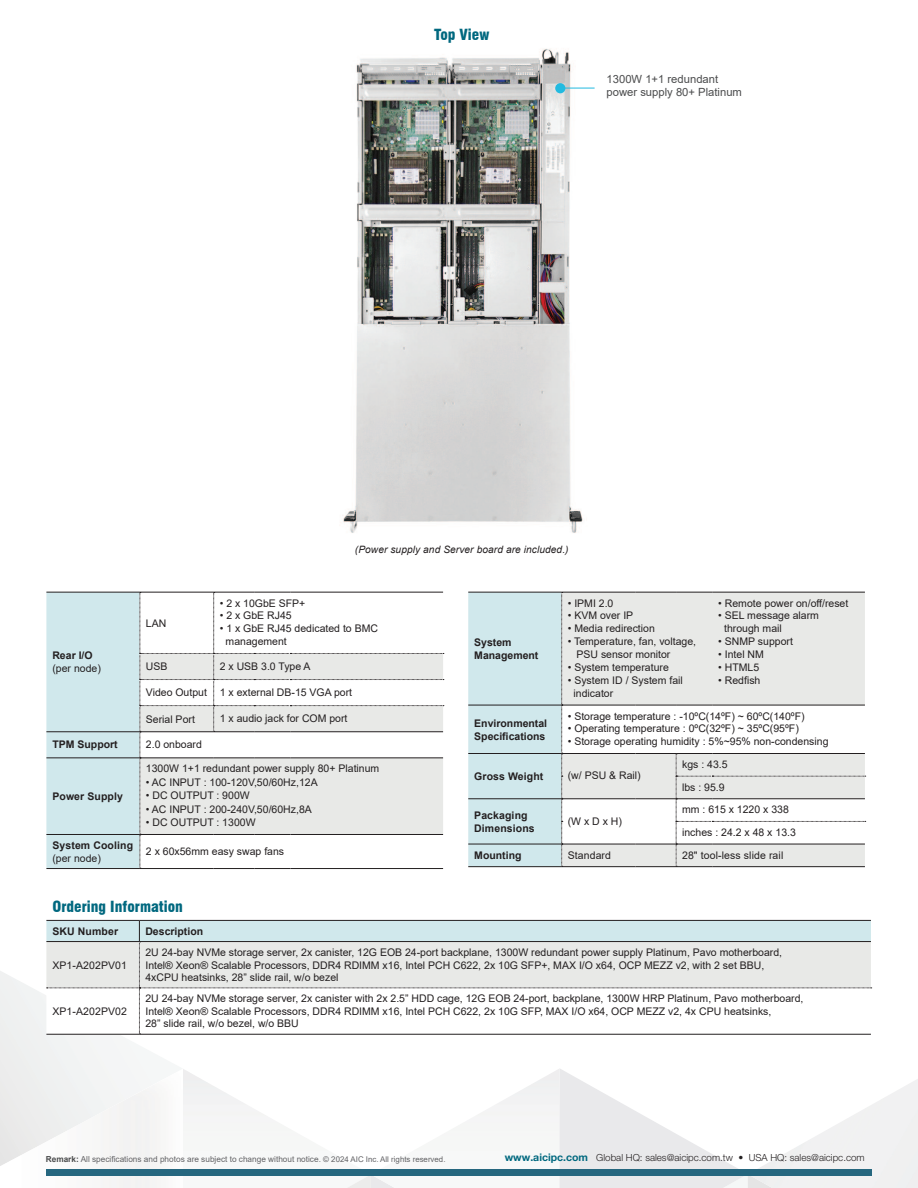
<style>
.page{position:relative;width:918px;height:1188px;background:#fff}
.page>*{position:absolute;margin:0;border:0;box-sizing:border-box;transform-origin:0 0}
.t1{font:900 condensed 15px "Swiss 721 BT";color:#00687f}
.t2{font:11.25px/13.5px "Arial";color:#4b4c4d}
.t3{font:10.5px/12.9px "Arial";color:#231f20}
.t4{font:700 10.5px/12.9px "Arial";color:#231f20}
.t5{font:italic 10.2px "Arial";letter-spacing:.01em;color:#231f20}
.t6{font:300 9.75px "Helvetica Neue LT Pro";color:#231f20}
.t7{font:8.25px "Arial";color:#636366}
.s1{font-weight:700;color:#4b4c4d}
.s2{font-size:7.8px}
.s3{font-weight:700;font-size:10.5px;color:#00687f}
</style>
<div class="page">
<img style="left:342px;top:48px;width:246px;height:485px">
<svg style="left:46px;top:592px;width:398px;height:277px"></svg>
<hr style="left:140px;top:834px;width:74px;height:1px;background:#231f20">
<hr style="left:214px;top:834px;width:40px;height:1px;background:#231f20">
<hr style="left:254px;top:834px;width:36px;height:1px;background:#231f20">
<hr style="left:290px;top:834px;width:153px;height:1px;background:#231f20">
<hr style="left:46px;top:868px;width:94px;height:1px;background:#231f20">
<hr style="left:140px;top:868px;width:74px;height:1px;background:#231f20">
<hr style="left:214px;top:868px;width:40px;height:1px;background:#231f20">
<hr style="left:254px;top:868px;width:36px;height:1px;background:#231f20">
<hr style="left:290px;top:868px;width:153px;height:1px;background:#231f20">
<svg style="left:468px;top:592px;width:398px;height:275px"></svg>
<hr style="left:676px;top:844px;width:36px;height:1px;background:#231f20">
<hr style="left:712px;top:844px;width:153px;height:1px;background:#231f20">
<hr style="left:676px;top:866px;width:36px;height:1px;background:#231f20">
<hr style="left:712px;top:866px;width:153px;height:1px;background:#231f20">
<svg style="left:0;top:920px;width:872px;height:268px"></svg>
<hr style="left:139px;top:1034px;width:732px;height:1px;background:#231f20">
<hr style="left:562px;top:88px;width:33px;height:1px;background:#22bae0">
<div style="left:555px;top:83px;width:10px;height:10px;background:#22bae0;border-radius:50%"></div>
<h1 class="t1" style="left:434px;top:25px;width:57px">Top View</h1>
<p class="t2" style="left:607px;top:72px;width:137px">1300W 1+1 redundant power supply 80+ Platinum</p>
<p class="t5" style="left:355px;top:543px;width:215px">(Power supply and Server board are included.)</p>
<p class="t4" style="left:52px;top:649px;width:42px">Rear I/O</p>
<p class="t3" style="left:52px;top:662px;width:50px">(per node)</p>
<p class="t3" style="left:146px;top:616px;width:22px">LAN</p>
<p class="t3" style="left:220px;top:596px;width:87px">• 2 x 10GbE SFP+</p>
<p class="t3" style="left:220px;top:609px;width:73px">• 2 x GbE RJ45</p>
<p class="t3" style="left:226px;top:622px;width:154px;text-indent:-6px">• 1 x GbE RJ45 dedicated to BMC management</p>
<p class="t3" style="left:146px;top:660px;width:23px">USB</p>
<p class="t3" style="left:220px;top:659px;width:92px">2 x USB 3.0 Type A</p>
<p class="t3" style="left:146px;top:685px;width:208px">Video Output 1 x external DB-15 VGA port</p>
<p class="t3" style="left:146px;top:712px;width:51px">Serial Port</p>
<p class="t3" style="left:220px;top:712px;width:129px">1 x audio jack for COM port</p>
<p class="t4" style="left:52px;top:738px;width:67px">TPM Support</p>
<p class="t3" style="left:146px;top:738px;width:58px">2.0 onboard</p>
<p class="t4" style="left:52px;top:790px;width:72px">Power Supply</p>
<p class="t4" style="left:52px;top:839px;width:82px">System Cooling</p>
<p class="t3" style="left:52px;top:852px;width:50px">(per node)</p>
<p class="t3" style="left:146px;top:762px;width:235px">1300W 1+1 redundant power supply 80+ Platinum</p>
<p class="t3" style="left:146px;top:776px;width:173px">• AC INPUT : 100-120V,50/60Hz,12A</p>
<p class="t3" style="left:146px;top:789px;width:105px">• DC OUTPUT : 900W</p>
<p class="t3" style="left:146px;top:803px;width:167px">• AC INPUT : 200-240V,50/60Hz,8A</p>
<p class="t3" style="left:146px;top:816px;width:111px">• DC OUTPUT : 1300W</p>
<p class="t3" style="left:146px;top:844px;width:140px">2 x 60x56mm easy swap fans</p>
<p class="t4" style="left:474px;top:636px;width:66px">System<br>Management</p>
<p class="t4" style="left:474px;top:717px;width:74px">Environmental<br>Specifications</p>
<p class="t3" style="left:568px;top:596px;width:47px">• IPMI 2.0</p>
<p class="t3" style="left:568px;top:609px;width:67px">• KVM over IP</p>
<p class="t3" style="left:568px;top:622px;width:89px">• Media redirection</p>
<p class="t3" style="left:577px;top:635px;width:121px;text-indent:-9px">• Temperature, fan, voltage,<br>PSU sensor monitor</p>
<p class="t3" style="left:568px;top:661px;width:103px">• System temperature</p>
<p class="t3" style="left:574px;top:674px;width:111px;text-indent:-6px">• System ID / System fail indicator</p>
<p class="t3" style="left:718px;top:596px;width:132px">• Remote power on/off/reset</p>
<p class="t3" style="left:724px;top:609px;width:96px;text-indent:-6px">• SEL message alarm through mail</p>
<p class="t3" style="left:718px;top:635px;width:76px">• SNMP support</p>
<p class="t3" style="left:718px;top:648px;width:47px">• Intel NM</p>
<p class="t3" style="left:718px;top:661px;width:43px">• HTML5</p>
<p class="t3" style="left:718px;top:674px;width:44px">• Redfish</p>
<p class="t3" style="left:568px;top:709px;width:238px">• Storage temperature : -10ºC(14ºF) ~ 60ºC(140ºF)</p>
<p class="t3" style="left:568px;top:722px;width:233px">• Operating temperature : 0ºC(32ºF) ~ 35ºC(95ºF)</p>
<p class="t3" style="left:568px;top:735px;width:262px">• Storage operating humidity : 5%~95% non-condensing</p>
<p class="t4" style="left:474px;top:770px;width:71px">Gross Weight</p>
<p class="t3" style="left:568px;top:769px;width:74px">(w/ PSU &amp; Rail)</p>
<p class="t3" style="left:682px;top:753px;width:47px;line-height:22.6px">kgs : 43.5 lbs : 95.9</p>
<p class="t4" style="left:474px;top:809px;width:62px">Packaging<br>Dimensions</p>
<p class="t3" style="left:568px;top:814px;width:56px">(W x D x H)</p>
<p class="t3" style="left:682px;top:798px;width:115px;line-height:22.6px">mm : 615 x 1220 x 338 inches : 24.2 x 48 x 13.3</p>
<p class="t4" style="left:474px;top:849px;width:49px">Mounting</p>
<p class="t3" style="left:568px;top:848px;width:45px">Standard</p>
<p class="t3" style="left:682px;top:848px;width:103px">28" tool-less slide rail</p>
<h1 class="t1" style="left:52px;top:898px;width:132px">Ordering Information</h1>
<p class="t4" style="left:52px;top:925px;width:67px">SKU Number</p>
<p class="t4" style="left:145px;top:925px;width:59px">Description</p>
<p class="t3" style="left:52px;top:958px;width:76px">XP1-A202PV01</p>
<p class="t3" style="left:145px;top:946px;width:638px">2U 24-bay NVMe storage server, 2x canister, 12G EOB 24-port backplane, 1300W redundant power supply Platinum, Pavo motherboard,<br>Intel® Xeon® Scalable Processors, DDR4 RDIMM x16, Intel PCH C622, 2x 10G SFP+, MAX I/O x64, OCP MEZZ v2, with 2 set BBU,<br>4xCPU heatsinks, 28” slide rail, w/o bezel</p>
<p class="t3" style="left:52px;top:1005px;width:76px">XP1-A202PV02</p>
<p class="t3" style="left:145px;top:992px;width:660px">2U 24-bay NVMe storage server, 2x canister with 2x 2.5” HDD cage, 12G EOB 24-port, backplane, 1300W HRP Platinum, Pavo motherboard,<br>Intel® Xeon® Scalable Processors, DDR4 RDIMM x16, Intel PCH C622, 2x 10G SFP, MAX I/O x64, OCP MEZZ v2, 4x CPU heatsinks,<br>28” slide rail, w/o bezel, w/o BBU</p>
<p class="t7" style="left:46px;top:1153px;width:401px"><span class="s1">Remark:</span> All specifications and photos are subject to change without notice. <span class="s2">© 2024 AIC Inc. All rights reserved.</span></p>
<p class="t6" style="left:505px;top:1152px;width:361px"><span class="s3">www.aicipc.com</span> Global HQ: sales@aicipc.com.tw • USA HQ: sales@aicipc.com</p>
</div>
